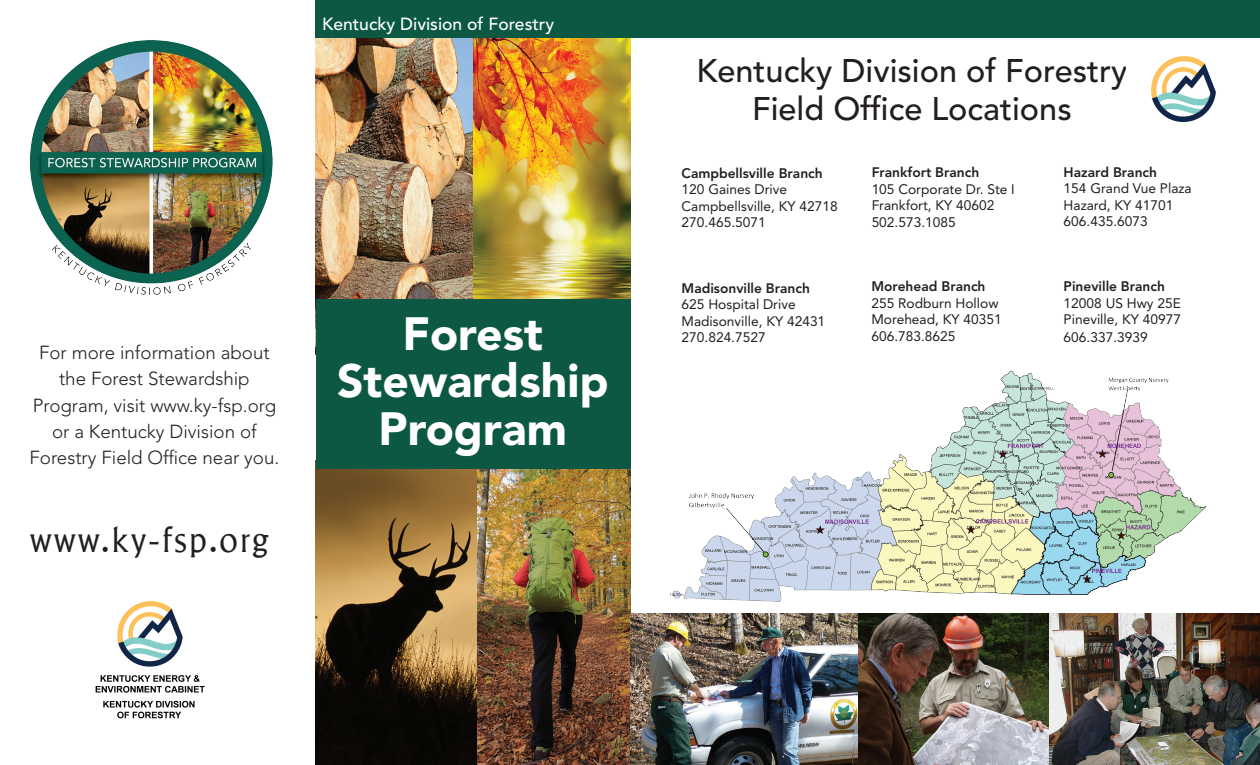
<style>
.page{position:relative;width:1260px;height:765px;background:#fff}
.page>*{position:absolute;margin:0;border:0;box-sizing:border-box;transform-origin:0 0}
.t1{font:900 46.25px/47.5px "Avenir LT Std";color:#fff;text-align:center}
.t2{font:300 37.5px "Adelon";letter-spacing:.03em;color:#231f20}
.t3{font:500 32.5px/37.8px "Avenir LT Std";color:#231f20;text-align:center}
.t4{font:300 18.75px/26.2px "Avenir LT Std";color:#231f20;text-align:center}
.t5{font:500 17.5px "Avenir LT Std";color:#fff}
.t6{font:13.75px "Avenir LT Std";color:#231f20}
.t7{font:800 13.75px "Avenir LT Std";color:#231f20}
</style>
<div class="page">
<img style="left:316px;top:469px;width:315px;height:296px">
<img style="left:316px;top:38px;width:157px;height:262px">
<img style="left:473px;top:38px;width:158px;height:262px">
<img style="left:670px;top:370px;width:537px;height:232px">
<img style="left:1151px;top:56px;width:65px;height:66px">
<img style="left:95px;top:602px;width:110px;height:117px">
<img style="left:30px;top:40px;width:243px;height:255px">
<img style="left:630px;top:614px;width:229px;height:151px">
<img style="left:859px;top:613px;width:191px;height:152px">
<img style="left:1050px;top:613px;width:210px;height:152px">
<div style="left:316px;top:0;width:944px;height:38px;background:#0c5843"></div>
<div style="left:316px;top:300px;width:315px;height:169px;background:#0c5843"></div>
<p class="t5" style="left:322px;top:13px;width:234px">Kentucky Division of Forestry</p>
<p class="t4" style="left:33px;top:339px;width:245px">For more information about the Forest Stewardship<br>Program, visit www.ky-fsp.org or a Kentucky Division of</p>
<p class="t4" style="left:30px;top:444px;width:251px">Forestry Field Office near you.</p>
<p class="t2" style="left:30px;top:519px;width:241px">www.ky-fsp.org</p>
<p class="t1" style="left:337px;top:310px;width:273px">Forest<br>Stewardship<br>Program</p>
<p class="t3" style="left:696px;top:53px;width:433px">Kentucky Division of Forestry<br>Field Office Locations</p>
<p class="t7" style="left:682px;top:165px;width:143px">Campbellsville Branch</p>
<p class="t6" style="left:682px;top:182px;width:107px">120 Gaines Drive</p>
<p class="t6" style="left:682px;top:198px;width:158px">Campbellsville, KY 42718</p>
<p class="t6" style="left:682px;top:215px;width:86px">270.465.5071</p>
<p class="t7" style="left:682px;top:280px;width:130px">Madisonville Branch</p>
<p class="t6" style="left:682px;top:296px;width:116px">625 Hospital Drive</p>
<p class="t6" style="left:682px;top:313px;width:145px">Madisonville, KY 42431</p>
<p class="t6" style="left:682px;top:329px;width:86px">270.824.7527</p>
<p class="t7" style="left:872px;top:164px;width:109px">Frankfort Branch</p>
<p class="t6" style="left:872px;top:181px;width:145px">105 Corporate Dr. Ste I</p>
<p class="t6" style="left:872px;top:197px;width:124px">Frankfort, KY 40602</p>
<p class="t6" style="left:872px;top:214px;width:86px">502.573.1085</p>
<p class="t7" style="left:871px;top:279px;width:116px">Morehead Branch</p>
<p class="t6" style="left:871px;top:295px;width:129px">255 Rodburn Hollow</p>
<p class="t6" style="left:871px;top:312px;width:132px">Morehead, KY 40351</p>
<p class="t6" style="left:871px;top:328px;width:86px">606.783.8625</p>
<p class="t7" style="left:1064px;top:164px;width:95px">Hazard Branch</p>
<p class="t6" style="left:1064px;top:181px;width:130px">154 Grand Vue Plaza</p>
<p class="t6" style="left:1064px;top:197px;width:111px">Hazard, KY 41701</p>
<p class="t6" style="left:1064px;top:214px;width:86px">606.435.6073</p>
<p class="t7" style="left:1064px;top:279px;width:103px">Pineville Branch</p>
<p class="t6" style="left:1064px;top:295px;width:119px">12008 US Hwy 25E</p>
<p class="t6" style="left:1064px;top:312px;width:119px">Pineville, KY 40977</p>
<p class="t6" style="left:1064px;top:330px;width:86px">606.337.3939</p>
</div>
